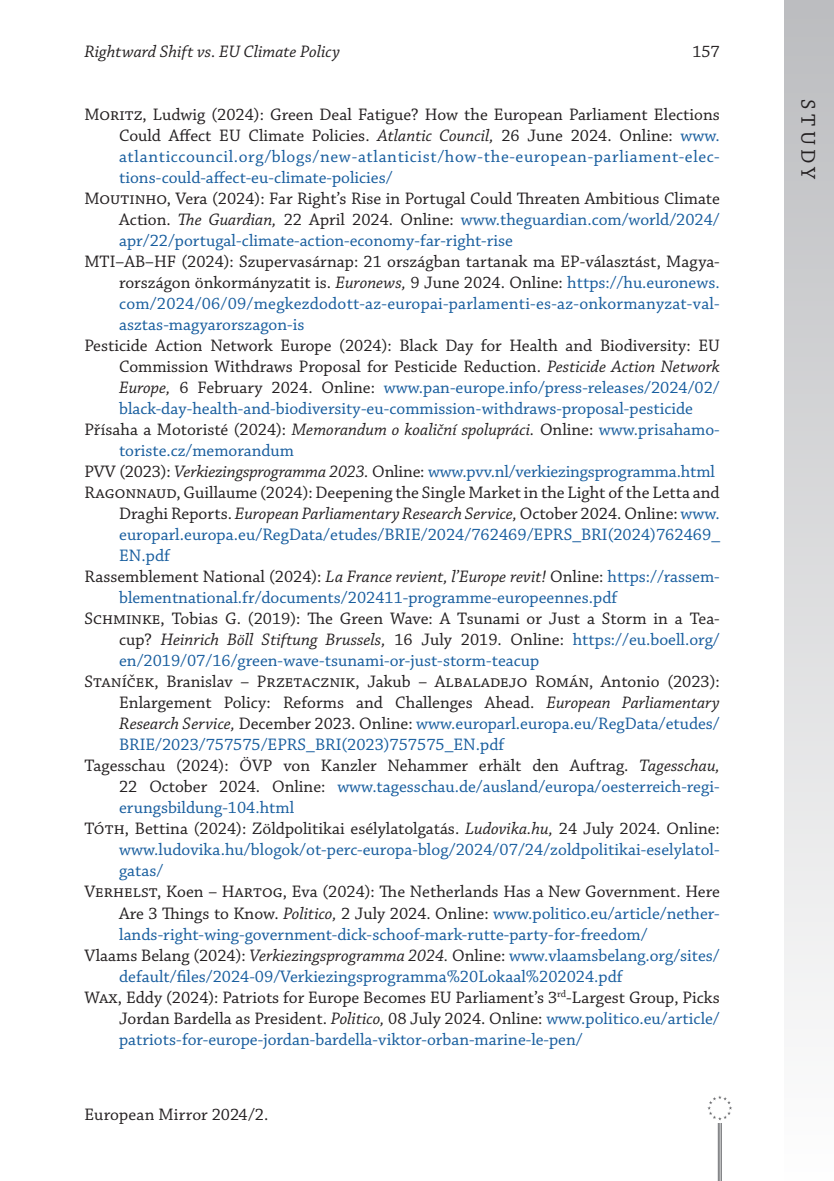
<style>
.page{position:relative;width:834px;height:1181px;background:#fff}
.page>*{position:absolute;margin:0;border:0;box-sizing:border-box;transform-origin:0 0}
.t1{font:21px "Chaparral Pro";letter-spacing:.21em;color:#231f20}
._6__Bibliography_item{font:17.5px/21px "Chaparral Pro";color:#231f20;text-align:justify}
._6__Bibliography_item-2{font:17.5px/21px "Chaparral Pro";color:#175d9e;text-align:justify}
.t2{font:italic 17.5px "Chaparral Pro";color:#231f20}
.s1{color:#231f20}
.s2{font-style:italic;color:#231f20}
.s3{font-style:italic}
.s4{color:#175d9e}
</style>
<div class="page">
<div style="left:784px;top:0;width:49px;height:1181px;background:linear-gradient(to bottom,#bbbcbf,#fefefe)"></div>
<hr style="left:717px;top:1107px;width:1px;height:74px;background:#6c6d70">
<hr style="left:719px;top:1107px;width:1px;height:74px;background:#6c6d70">
<hr style="left:720px;top:1107px;width:1px;height:74px;background:#6c6d70">
<div style="left:704px;top:1093px;width:30px;height:29px;background:#fff"></div>
<svg style="left:707px;top:1095px;width:25px;height:25px"></svg>
<p class="t2" style="left:84px;top:42px;width:257px">Rightward Shift vs. EU Climate Policy</p>
<p class="_6__Bibliography_item" style="left:692px;top:42px;width:29px">157</p>
<p class="_6__Bibliography_item-2" style="left:119px;top:105px;width:602px;text-indent:-35px"><span class="s1">Moritz, Ludwig (2024): Green Deal Fatigue? How the European Parliament Elections Could Affect EU Climate Policies.</span> <span class="s2">Atlantic Council,</span> <span class="s1">26 June 2024. Online:</span> www. atlanticcouncil.org/blogs/new-atlanticist/how-the-european-parliament-elec&shy;tions-could-affect-eu-climate-policies/</p>
<p class="_6__Bibliography_item" style="left:119px;top:189px;width:602px;text-indent:-35px">Moutinho, Vera (2024): Far Right’s Rise in Portugal Could Threaten Ambitious Climate Action. <span class="s3">The Guardian,</span> 22 April 2024. Online: <span class="s4">www.theguardian.com/world/2024/ apr/22/portugal-climate-action-economy-far-right-rise</span></p>
<p class="_6__Bibliography_item-2" style="left:119px;top:252px;width:602px;text-indent:-35px"><span class="s1">MTI–AB–HF (2024): Szupervasárnap: 21 országban tartanak ma EP-választást, Magya&shy;rországon önkormányzatit is.</span> <span class="s2">Euronews,</span> <span class="s1">9 June 2024. Online:</span> https://hu.euronews. com/2024/06/09/megkezdodott-az-europai-parlamenti-es-az-onkormanyzat-val&shy;asztas-magyarorszagon-is</p>
<p class="_6__Bibliography_item" style="left:119px;top:336px;width:602px;text-indent:-35px">Pesticide Action Network Europe (2024): Black Day for Health and Biodiversity: EU Commission Withdraws Proposal for Pesticide Reduction. <span class="s3">Pesticide Action Network Europe,</span> 6 February 2024. Online: <span class="s4">www.pan-europe.info/press-releases/2024/02/ black-day-health-and-biodiversity-eu-commission-withdraws-proposal-pesticide</span></p>
<p class="_6__Bibliography_item-2" style="left:119px;top:420px;width:602px;text-indent:-35px"><span class="s1">Přísaha a Motoristé (2024):</span> <span class="s2">Memorandum o koaliční spolupráci.</span> <span class="s1">Online:</span> www.prisahamo&shy;toriste.cz/memorandum</p>
<p class="_6__Bibliography_item-2" style="left:84px;top:462px;width:632px"><span class="s1">PVV (2023):</span> <span class="s2">Verkiezingsprogramma 2023.</span> <span class="s1">Online:</span> www.pvv.nl/verkiezingsprogramma.html</p>
<p class="_6__Bibliography_item" style="left:119px;top:483px;width:602px;text-indent:-35px">Ragonnaud, Guillaume (2024): Deepening the Single Market in the Light of the Letta and Draghi Reports. <span class="s3">European Parliamentary Research Service,</span> October 2024. Online: <span class="s4">www. europarl.europa.eu/RegData/etudes/BRIE/2024/762469/EPRS_BRI(2024)762469_ EN.pdf</span></p>
<p class="_6__Bibliography_item-2" style="left:119px;top:567px;width:602px;text-indent:-35px"><span class="s1">Rassemblement National (2024):</span> <span class="s2">La France revient, l’Europe revit!</span> <span class="s1">Online:</span> https://rassem&shy;blementnational.fr/documents/202411-programme-europeennes.pdf</p>
<p class="_6__Bibliography_item" style="left:119px;top:609px;width:602px;text-indent:-35px">Schminke, Tobias G. (2019): The Green Wave: A Tsunami or Just a Storm in a Tea&shy;cup? <span class="s3">Heinrich Böll Stiftung Brussels,</span> 16 July 2019. Online: <span class="s4">https://eu.boell.org/ en/2019/07/16/green-wave-tsunami-or-just-storm-teacup</span></p>
<p class="_6__Bibliography_item" style="left:119px;top:672px;width:602px;text-indent:-35px">Staníček, Branislav – Przetacznik, Jakub – Albaladejo Román, Antonio (2023):<br>Enlargement Policy: Reforms and Challenges Ahead. <span class="s3">European Parliamentary Research Service,</span> December 2023. Online: <span class="s4">www.europarl.europa.eu/RegData/etudes/ BRIE/2023/757575/EPRS_BRI(2023)757575_EN.pdf</span></p>
<p class="_6__Bibliography_item" style="left:119px;top:756px;width:602px;text-indent:-35px">Tagesschau (2024): ÖVP von Kanzler Nehammer erhält den Auftrag. <span class="s3">Tagesschau, </span>22 October 2024. Online: <span class="s4">www.tagesschau.de/ausland/europa/oesterreich-regi&shy;erungsbildung-104.html</span></p>
<p class="_6__Bibliography_item-2" style="left:119px;top:819px;width:602px;text-indent:-35px"><span class="s1">Tóth, Bettina (2024): Zöldpolitikai esélylatolgatás.</span> <span class="s2">Ludovika.hu,</span> <span class="s1">24 July 2024. Online: </span>www.ludovika.hu/blogok/ot-perc-europa-blog/2024/07/24/zoldpolitikai-eselylatol&shy;gatas/</p>
<p class="_6__Bibliography_item" style="left:119px;top:882px;width:602px;text-indent:-35px">Verhelst, Koen – Hartog, Eva (2024): The Netherlands Has a New Government. Here Are 3 Things to Know. <span class="s3">Politico,</span> 2 July 2024. Online: <span class="s4">www.politico.eu/article/nether&shy;lands-right-wing-government-dick-schoof-mark-rutte-party-for-freedom/</span></p>
<p class="_6__Bibliography_item-2" style="left:119px;top:945px;width:602px;text-indent:-35px"><span class="s1">Vlaams Belang (2024):</span> <span class="s2">Verkiezingsprogramma 2024.</span> <span class="s1">Online:</span> www.vlaamsbelang.org/sites/ default/files/2024-09/Verkiezingsprogramma%20Lokaal%202024.pdf</p>
<p class="_6__Bibliography_item" style="left:119px;top:987px;width:602px;text-indent:-35px">Wax, Eddy (2024): Patriots for Europe Becomes EU Parliament’s 3<sup>rd</sup>-Largest Group, Picks Jordan Bardella as President. <span class="s3">Politico,</span> 08 July 2024. Online: <span class="s4">www.politico.eu/article/ patriots-for-europe-jordan-bardella-viktor-orban-marine-le-pen/</span></p>
<p class="_6__Bibliography_item" style="left:84px;top:1105px;width:185px">European Mirror 2024/2.</p>
<p class="t1" style="left:819px;top:99px;width:82px;rotate:90deg">STUDY</p>
</div>
